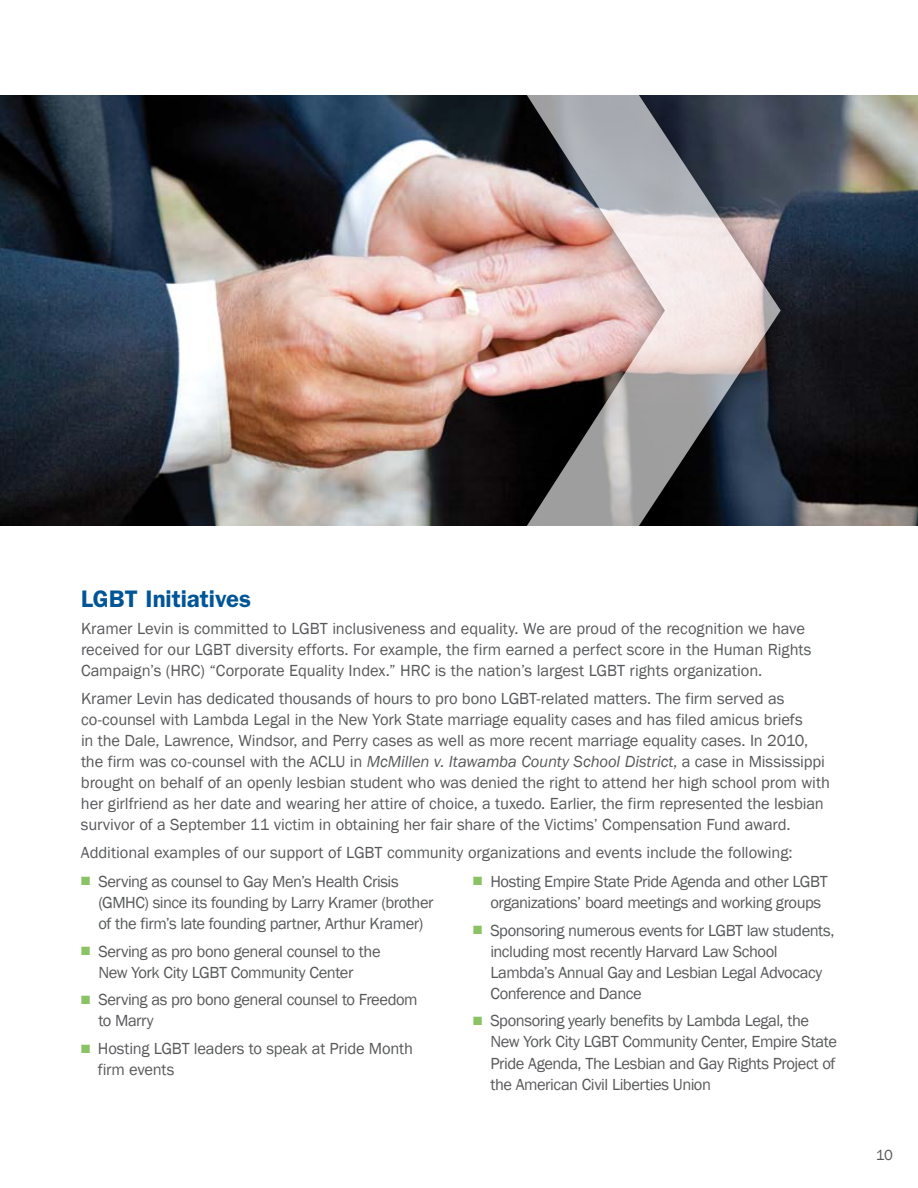
<style>
.page{position:relative;width:918px;height:1188px;background:#fff}
.page>*{position:absolute;margin:0;border:0;box-sizing:border-box;transform-origin:0 0}
.t1{font:600 24px "Franklin Gothic";color:#005596}
.t2{font:16.5px/21px "Franklin Gothic";letter-spacing:-.01em;color:#58595b}
.t3{font:16.5px/21px "Franklin Gothic";letter-spacing:-.03em;color:#58595b}
.t4{font:15px "Franklin Gothic";color:#58595b}
.s1{font-style:italic}
.s2{color:#8ac265}
</style>
<div class="page">
<img style="left:0;top:95px;width:918px;height:431px">
<div style="left:509px;top:73px;width:294px;height:478px;background:#000;opacity:.75"></div>
<svg style="left:527px;top:95px;width:254px;height:431px;background:#90888b"></svg>
<div style="left:0;top:0;width:918px;height:94px;background:#fff"></div>
<div style="left:0;top:526px;width:918px;height:108px;background:#fff"></div>
<h1 class="t1" style="left:81px;top:584px;width:172px">LGBT Initiatives</h1>
<p class="t2" style="left:81px;top:619px;width:732px">Kramer Levin is committed to LGBT inclusiveness and equality. We are proud of the recognition we have received for our LGBT diversity efforts. For example, the firm earned a perfect score in the Human Rights<br>Campaign’s (HRC) “Corporate Equality Index.” HRC is the nation’s largest LGBT rights organization.</p>
<p class="t2" style="left:81px;top:689px;width:750px">Kramer Levin has dedicated thousands of hours to pro bono LGBT-related matters. The firm served as co-counsel with Lambda Legal in the New York State marriage equality cases and has filed amicus briefs<br>in the Dale, Lawrence, Windsor, and Perry cases as well as more recent marriage equality cases. In 2010, the firm was co-counsel with the ACLU in <span class="s1">McMillen v. Itawamba County School District</span>, a case in Mississippi brought on behalf of an openly lesbian student who was denied the right to attend her high school prom with her girlfriend as her date and wearing her attire of choice, a tuxedo. Earlier, the firm represented the lesbian survivor of a September 11 victim in obtaining her fair share of the Victims’ Compensation Fund award.</p>
<p class="t2" style="left:81px;top:842px;width:713px">Additional examples of our support of LGBT community organizations and events include the following:</p>
<p class="t3" style="left:98px;top:871px;width:337px;text-indent:-17px"><span class="s2">■</span> Serving as counsel to Gay Men’s Health Crisis (GMHC) since its founding by Larry Kramer (brother of the firm’s late founding partner, Arthur Kramer)</p>
<p class="t3" style="left:81px;top:941px;width:301px;text-align:center"><span class="s2">■</span> Serving as pro bono general counsel to the<br>New York City LGBT Community Center</p>
<p class="t3" style="left:98px;top:990px;width:321px;text-indent:-17px"><span class="s2">■</span> Serving as pro bono general counsel to Freedom to Marry</p>
<p class="t2" style="left:98px;top:1039px;width:317px;text-indent:-17px"><span class="s2">■</span> Hosting LGBT leaders to speak at Pride Month firm events</p>
<p class="t3" style="left:490px;top:871px;width:339px;text-indent:-17px"><span class="s2">■</span> Hosting Empire State Pride Agenda and other LGBT organizations’ board meetings and working groups</p>
<p class="t3" style="left:490px;top:920px;width:346px;text-indent:-17px"><span class="s2">■</span> Sponsoring numerous events for LGBT law students, including most recently Harvard Law School Lambda’s Annual Gay and Lesbian Legal Advocacy Conference and Dance</p>
<p class="t3" style="left:490px;top:1011px;width:348px;text-indent:-17px"><span class="s2">■</span> Sponsoring yearly benefits by Lambda Legal, the New York City LGBT Community Center, Empire State Pride Agenda, The Lesbian and Gay Rights Project of the American Civil Liberties Union</p>
<p class="t4" style="left:876px;top:1145px;width:19px">10</p>
</div>
